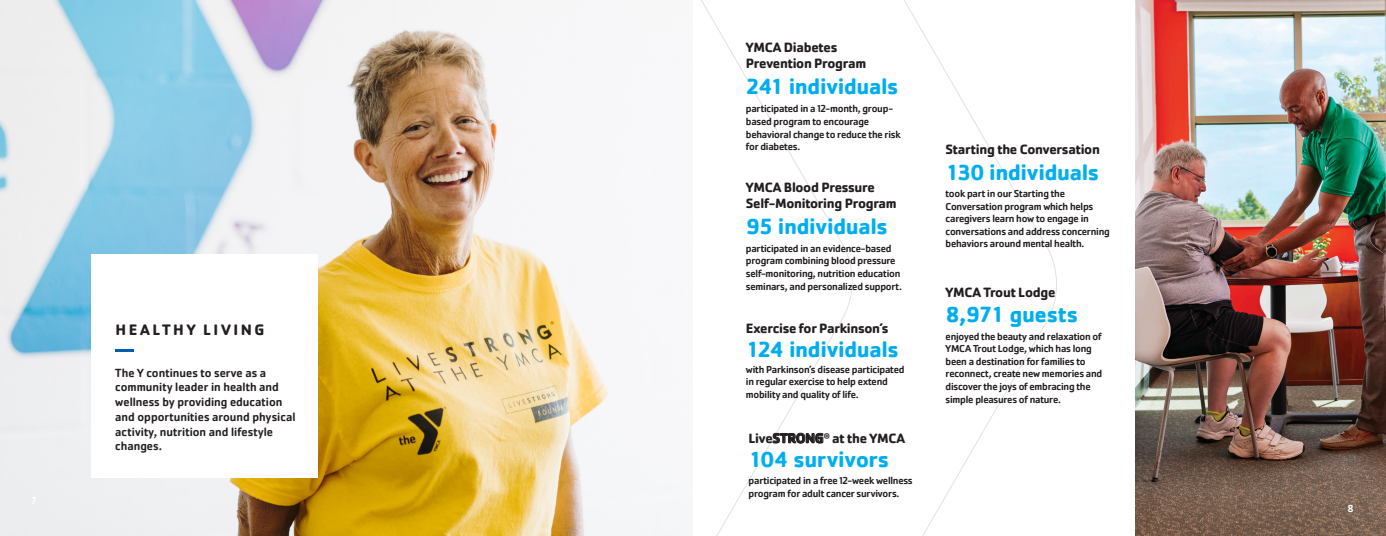
<style>
.page{position:relative;width:1386px;height:536px;background:#fff}
.page>*{position:absolute;margin:0;border:0;box-sizing:border-box;transform-origin:0 0}
.t1{font:700 22.75px "Cachet";letter-spacing:-.025em;color:#00aeef}
.t2{font:700 15.75px "Cachet Pro";letter-spacing:.17em;color:#231f20}
.t3{font:700 14px "Cachet Pro";letter-spacing:-.02em;color:#231f20}
.t4{font:500 12.25px/14.7px "Cachet Pro";color:#231f20}
.t5{font:500 10.5px/12.6px "Cachet Pro";letter-spacing:-.02em;color:#231f20}
.t6{font:500 10.5px "Cachet Pro";color:#fff}
.t7{font:700 6.12px "Cachet Pro";color:#231f20}
</style>
<div class="page">
<svg style="left:701px;top:0;width:356px;height:536px"></svg>
<img style="left:0;top:0;width:688px;height:536px">
<img style="left:1135px;top:0;width:251px;height:536px">
<div style="left:92px;top:254px;width:226px;height:223px;background:#fff"></div>
<hr style="left:115px;top:349px;width:19px;height:3px;background:#0160ae">
<p class="t2" style="left:116px;top:320px;width:150px">HEALTHY LIVING</p>
<p class="t4" style="left:115px;top:365px;width:182px">The Y continues to serve as a community leader in health and wellness by providing education and opportunities around physical activity, nutrition and lifestyle changes.</p>
<p class="t3" style="left:746px;top:38px;width:93px">YMCA Diabetes</p>
<p class="t3" style="left:746px;top:55px;width:122px">Prevention Program</p>
<p class="t1" style="left:746px;top:71px;width:154px">241 individuals</p>
<p class="t5" style="left:746px;top:103px;width:156px">participated in a 12-month, group&shy;based program to encourage behavioral change to reduce the risk for diabetes.</p>
<p class="t3" style="left:746px;top:178px;width:131px">YMCA Blood Pressure</p>
<p class="t3" style="left:746px;top:195px;width:152px">Self-Monitoring Program</p>
<p class="t1" style="left:746px;top:212px;width:144px">95 individuals</p>
<p class="t5" style="left:746px;top:242px;width:158px">participated in an evidence-based program combining blood pressure self-monitoring, nutrition education seminars, and personalized support.</p>
<p class="t3" style="left:746px;top:319px;width:144px">Exercise for Parkinson’s</p>
<p class="t1" style="left:746px;top:334px;width:155px">124 individuals</p>
<p class="t5" style="left:746px;top:363px;width:160px">with Parkinson’s disease participated in regular exercise to help extend mobility and quality of life.</p>
<p class="t3" style="left:748px;top:429px;width:77px">LiveSTRONG</p>
<p class="t7" style="left:824px;top:431px;width:8px">®</p>
<p class="t3" style="left:832px;top:429px;width:74px">at the YMCA</p>
<p class="t1" style="left:748px;top:445px;width:143px">104 survivors</p>
<p class="t5" style="left:749px;top:474px;width:166px">participated in a free 12-week wellness program for adult cancer survivors.</p>
<p class="t3" style="left:946px;top:141px;width:156px">Starting the Conversation</p>
<p class="t1" style="left:946px;top:157px;width:155px">130 individuals</p>
<p class="t5" style="left:946px;top:187px;width:166px">took part in our Starting the Conversation program which helps caregivers learn how to engage in conversations and address concerning behaviors around mental health.</p>
<p class="t3" style="left:946px;top:283px;width:111px">YMCA Trout Lodge</p>
<p class="t1" style="left:946px;top:300px;width:134px">8,971 guests</p>
<p class="t5" style="left:946px;top:330px;width:158px">enjoyed the beauty and relaxation of YMCA Trout Lodge, which has long been a destination for families to reconnect, create new memories and discover the joys of embracing the simple pleasures of nature.</p>
<p class="t6" style="left:1348px;top:502px;width:7px">8</p>
</div>
